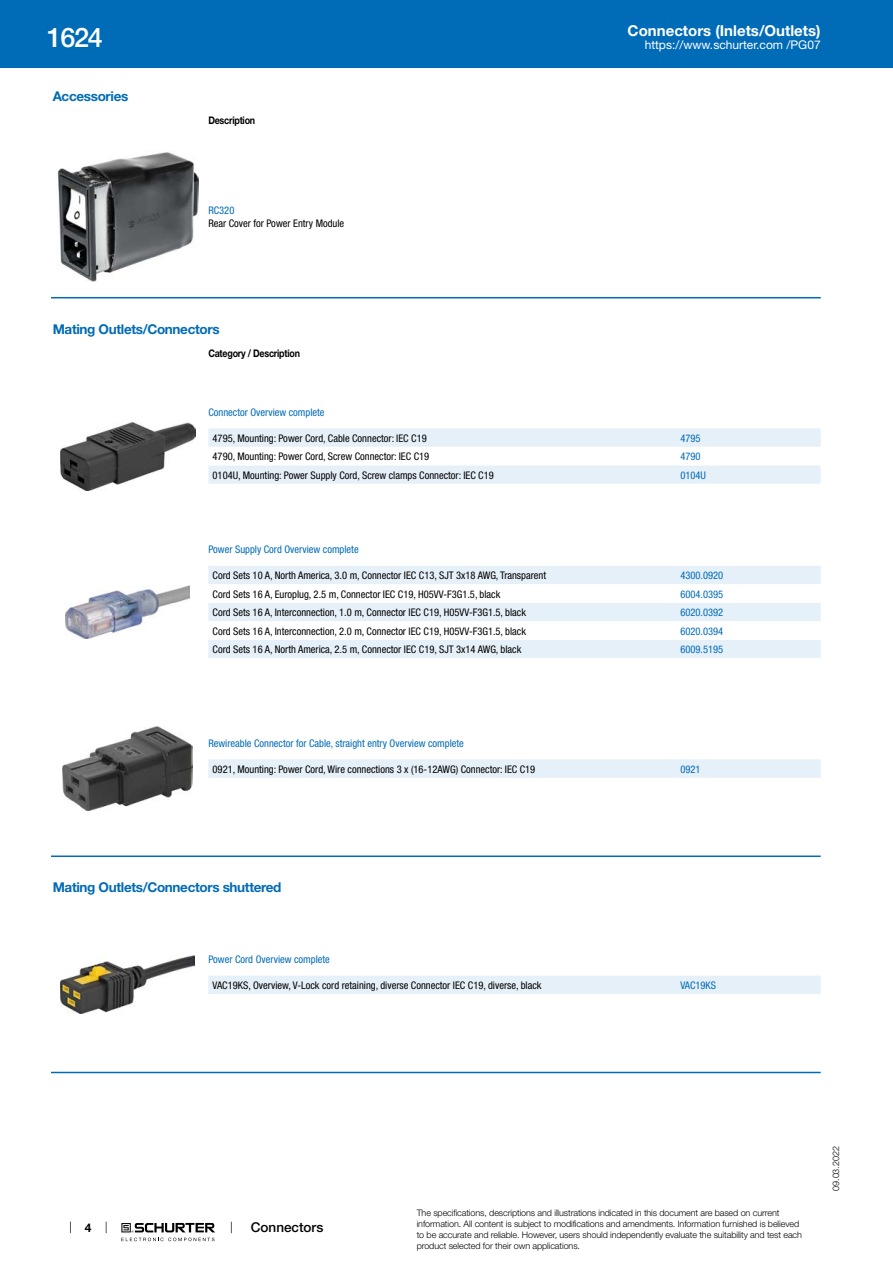
<style>
.page{position:relative;width:893px;height:1263px;background:#fff}
.page>*{position:absolute;margin:0;border:0;box-sizing:border-box;transform-origin:0 0}
.t1{font:500 27px "Helvetica Neue LT";color:#fff}
.t2{font:700 15px "Helvetica Neue LT";color:#fff}
.t3{font:700 13.5px "Helvetica Neue LT";letter-spacing:-.025em;color:#006bb6}
.t4{font:500 13.5px "Helvetica Neue LT";color:#000}
.t5{font:12px "Helvetica Neue LT";color:#fff}
.t6{font:700 12px "Helvetica Neue LT";color:#000}
.t7{font:condensed 10.5px "Helvetica Neue LT";color:#000}
.t8{font:condensed 10.5px "Helvetica Neue LT";color:#006bb6}
.t9{font:700 10.5px "Helvetica Neue LT";letter-spacing:-.025em;color:#000;scale:.85 1}
.t10{font:300 9px/10.8px "Helvetica Neue LT";letter-spacing:-.01em;color:#000}
</style>
<div class="page">
<svg style="left:70px;top:1221px;width:1px;height:12px"></svg>
<svg style="left:121px;top:1223px;width:94px;height:18px"></svg>
<div style="left:0;top:0;width:893px;height:68px;background:#006bb6"></div>
<img style="left:57px;top:152px;width:141px;height:130px">
<hr style="left:51px;top:297px;width:770px;height:1px;background:#006bb6">
<img style="left:60px;top:422px;width:135px;height:68px">
<svg style="left:208px;top:428px;width:613px;height:56px"></svg>
<img style="left:66px;top:585px;width:124px;height:54px">
<div style="left:208px;top:566px;width:613px;height:18px;background:#e6f0f8"></div>
<svg style="left:208px;top:603px;width:613px;height:55px;fill:#e6f0f8"></svg>
<img style="left:62px;top:726px;width:131px;height:85px">
<div style="left:208px;top:759px;width:613px;height:19px;background:#e6f0f8"></div>
<hr style="left:51px;top:855px;width:770px;height:2px;background:#006bb6">
<img style="left:61px;top:956px;width:133px;height:58px">
<div style="left:208px;top:976px;width:613px;height:18px;background:#e6f0f8"></div>
<hr style="left:51px;top:1072px;width:770px;height:1px;background:#006bb6">
<h1 class="t1" style="left:47px;top:21px;width:57px">1624</h1>
<p class="t3" style="left:53px;top:88px;width:77px">Accessories</p>
<p class="t9" style="left:208px;top:114px;width:57px">Description</p>
<p class="t8" style="left:208px;top:205px;width:28px">RC320</p>
<p class="t7" style="left:208px;top:217px;width:137px">Rear Cover for Power Entry Module</p>
<p class="t3" style="left:53px;top:321px;width:168px">Mating Outlets/Connectors</p>
<p class="t9" style="left:208px;top:347px;width:109px">Category / Description</p>
<h2 class="t2" style="left:628px;top:21px;width:195px">Connectors (Inlets/Outlets)</h2>
<p class="t5" style="left:645px;top:38px;width:178px">https://www.schurter.com /PG07</p>
<p class="t8" style="left:208px;top:406px;width:118px">Connector Overview complete</p>
<p class="t7" style="left:213px;top:432px;width:216px">4795, Mounting: Power Cord, Cable Connector: IEC C19</p>
<p class="t8" style="left:680px;top:432px;width:22px">4795</p>
<p class="t7" style="left:213px;top:450px;width:218px">4790, Mounting: Power Cord, Screw Connector: IEC C19</p>
<p class="t8" style="left:680px;top:450px;width:22px">4790</p>
<p class="t7" style="left:213px;top:469px;width:283px">0104U, Mounting: Power Supply Cord, Screw clamps Connector: IEC C19</p>
<p class="t8" style="left:680px;top:469px;width:27px">0104U</p>
<p class="t8" style="left:208px;top:543px;width:152px">Power Supply Cord Overview complete</p>
<p class="t7" style="left:213px;top:569px;width:335px">Cord Sets 10 A, North America, 3.0 m, Connector IEC C13, SJT 3x18 AWG, Transparent</p>
<p class="t8" style="left:680px;top:569px;width:44px">4300.0920</p>
<p class="t7" style="left:213px;top:588px;width:289px">Cord Sets 16 A, Europlug, 2.5 m, Connector IEC C19, H05VV-F3G1.5, black</p>
<p class="t8" style="left:680px;top:588px;width:44px">6004.0395</p>
<p class="t7" style="left:213px;top:606px;width:315px">Cord Sets 16 A, Interconnection, 1.0 m, Connector IEC C19, H05VV-F3G1.5, black</p>
<p class="t8" style="left:680px;top:606px;width:44px">6020.0392</p>
<p class="t7" style="left:213px;top:625px;width:315px">Cord Sets 16 A, Interconnection, 2.0 m, Connector IEC C19, H05VV-F3G1.5, black</p>
<p class="t8" style="left:680px;top:625px;width:44px">6020.0394</p>
<p class="t7" style="left:213px;top:643px;width:310px">Cord Sets 16 A, North America, 2.5 m, Connector IEC C19, SJT 3x14 AWG, black</p>
<p class="t8" style="left:680px;top:643px;width:44px">6009.5195</p>
<p class="t8" style="left:208px;top:737px;width:257px">Rewireable Connector for Cable, straight entry Overview complete</p>
<p class="t7" style="left:213px;top:763px;width:324px">0921, Mounting: Power Cord, Wire connections 3 x (16-12AWG) Connector: IEC C19</p>
<p class="t8" style="left:680px;top:763px;width:22px">0921</p>
<p class="t3" style="left:53px;top:879px;width:230px">Mating Outlets/Connectors shuttered</p>
<p class="t8" style="left:208px;top:953px;width:123px">Power Cord Overview complete</p>
<p class="t7" style="left:213px;top:979px;width:330px">VAC19KS, Overview, V-Lock cord retaining, diverse Connector IEC C19, diverse, black</p>
<p class="t8" style="left:680px;top:979px;width:37px">VAC19KS</p>
<p class="t6" style="left:85px;top:1220px;width:8px">4</p>
<p class="t4" style="left:251px;top:1219px;width:74px">Connectors</p>
<p class="t10" style="left:417px;top:1207px;width:387px">The specifications, descriptions and illustrations indicated in this document are based on current information. All content is subject to modifications and amendments. Information furnished is believed to be accurate and reliable. However, users should independently evaluate the suitability and test each product selected for their own applications.</p>
<p class="t10" style="left:830px;top:1191px;width:46px;rotate:-90deg">09.03.2022</p>
</div>
